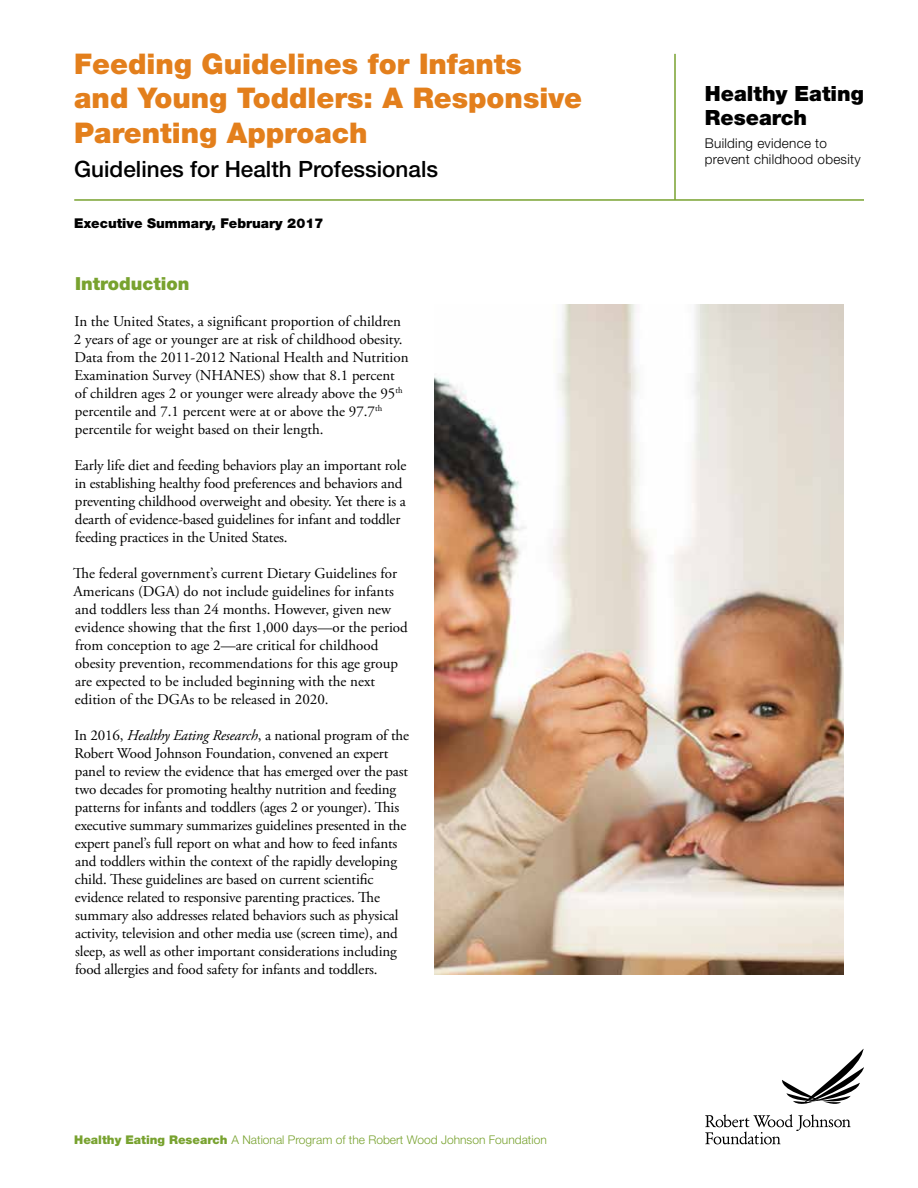
<style>
.page{position:relative;width:918px;height:1188px;background:#fff}
.page>*{position:absolute;margin:0;border:0;box-sizing:border-box;transform-origin:0 0}
.t1{font:900 28.5px/34.2px "Helvetica Neue LT Std";color:#e37f1c}
.t2{font:500 22.5px "Helvetica Neue LT Std";color:#000}
.t3{font:900 21px/24px "Helvetica Neue LT Std";color:#000}
.t4{font:900 18px "Helvetica Neue LT Std";color:#78a22f}
.t5{font:15px/18px "Adobe Garamond Pro";letter-spacing:-.01em;color:#000}
.t6{font:300 13.5px/16.2px "Helvetica Neue LT Std";letter-spacing:.02em;color:#000}
.t7{font:900 13.5px "Helvetica Neue LT Std";color:#000}
.t8{font:300 12px "Helvetica Neue LT Std";color:#78a22f}
.s1{font-style:italic}
.s2{font-weight:900}
</style>
<div class="page">
<svg style="left:705px;top:1114px;width:146px;height:30px"></svg>
<svg style="left:782px;top:1049px;width:82px;height:55px"></svg>
<hr style="left:674px;top:54px;width:2px;height:146px;background:#78a22f">
<hr style="left:74px;top:199px;width:790px;height:2px;background:#78a22f">
<img style="left:434px;top:304px;width:410px;height:670px">
<h1 class="t1" style="left:74px;top:47px;width:509px">Feeding Guidelines for Infants and Young Toddlers: A Responsive<br>Parenting Approach</h1>
<h2 class="t2" style="left:74px;top:156px;width:365px">Guidelines for Health Professionals</h2>
<p class="t7" style="left:74px;top:215px;width:251px">Executive Summary, February 2017</p>
<p class="t4" style="left:75px;top:272px;width:116px">Introduction</p>
<p class="t5" style="left:74px;top:312px;width:336px">In the United States, a significant proportion of children 2 years of age or younger are at risk of childhood obesity.<br>Data from the 2011-2012 National Health and Nutrition Examination Survey (NHANES) show that 8.1 percent of children ages 2 or younger were already above the 95<sup>th </sup>percentile and 7.1 percent were at or above the 97.7<sup>th </sup>percentile for weight based on their length.</p>
<p class="t5" style="left:74px;top:456px;width:333px">Early life diet and feeding behaviors play an important role in establishing healthy food preferences and behaviors and preventing childhood overweight and obesity. Yet there is a dearth of evidence-based guidelines for infant and toddler feeding practices in the United States.</p>
<p class="t5" style="left:73px;top:564px;width:336px">The federal government’s current Dietary Guidelines for Americans (DGA) do not include guidelines for infants and toddlers less than 24 months. However, given new evidence showing that the first 1,000 days—or the period from conception to age 2—are critical for childhood obesity prevention, recommendations for this age group are expected to be included beginning with the next edition of the DGAs to be released in 2020.</p>
<p class="t5" style="left:74px;top:726px;width:336px">In 2016, <span class="s1">Healthy Eating Research</span>, a national program of the Robert Wood Johnson Foundation, convened an expert panel to review the evidence that has emerged over the past two decades for promoting healthy nutrition and feeding patterns for infants and toddlers (ages 2 or younger). This executive summary summarizes guidelines presented in the expert panel’s full report on what and how to feed infants and toddlers within the context of the rapidly developing child. These guidelines are based on current scientific evidence related to responsive parenting practices. The summary also addresses related behaviors such as physical activity, television and other media use (screen time), and sleep, as well as other important considerations including food allergies and food safety for infants and toddlers.</p>
<p class="t8" style="left:74px;top:1133px;width:474px"><span class="s2">Healthy Eating Research</span> A National Program of the Robert Wood Johnson Foundation</p>
<h3 class="t3" style="left:705px;top:82px;width:161px">Healthy Eating<br>Research</h3>
<p class="t6" style="left:705px;top:135px;width:157px">Building evidence to prevent childhood obesity</p>
</div>
